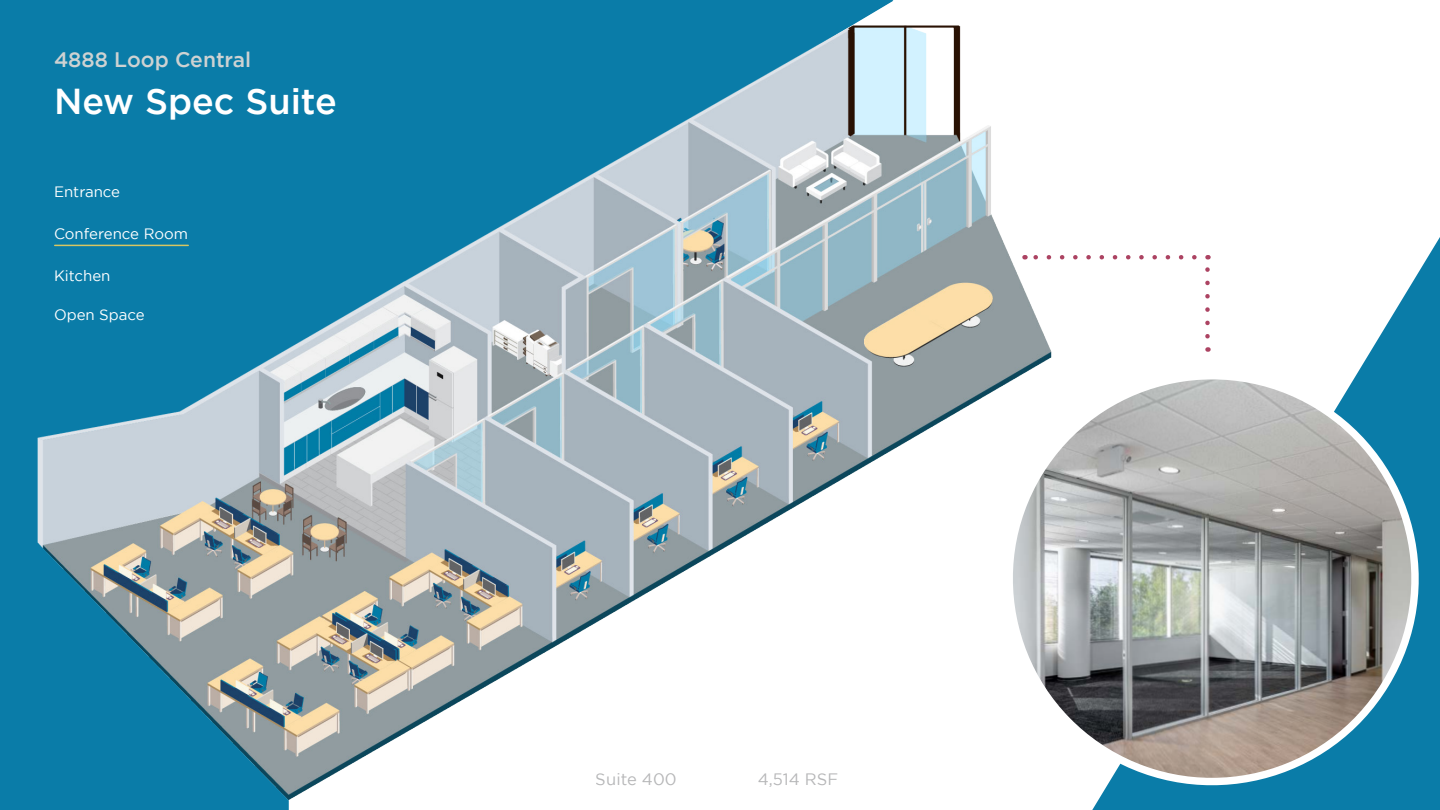
<style>
.page{position:relative;width:1440px;height:810px;background:#fff}
.page>*{position:absolute;margin:0;border:0;box-sizing:border-box;transform-origin:0 0}
._24_28_8_pt_Heading{font:500 36px "Gotham";color:#fff}
._12_16_pt_Subheading{font:500 21px "Gotham";color:#ced2d2}
.t1{font:16.5px "Gotham";color:#6d6e71}
._10_14_pt_Body_Text{font:15px "Gotham";color:#fff}
</style>
<div class="page">
<div style="left:0;top:532px;width:287px;height:278px;background:#0a7ca8"></div>
<div style="left:0;top:0;width:893px;height:532px;background:#0a7ca8"></div>
<img style="left:34px;top:25px;width:1015px;height:777px">
<hr style="left:55px;top:245px;width:133px;height:1px;background:#d8c661">
<svg style="left:1194px;top:237px;width:246px;height:110px"></svg>
<svg style="left:981px;top:347px;width:459px;height:463px"></svg>
<svg style="left:1031px;top:255px;width:163px;height:5px"></svg>
<svg style="left:1205px;top:255px;width:5px;height:81px"></svg>
<p class="_12_16_pt_Subheading" style="left:54px;top:48px;width:199px">4888 Loop Central</p>
<p class="_24_28_8_pt_Heading" style="left:54px;top:81px;width:284px">New Spec Suite</p>
<p class="_10_14_pt_Body_Text" style="left:54px;top:183px;width:68px">Entrance</p>
<p class="_10_14_pt_Body_Text" style="left:54px;top:226px;width:136px">Conference Room</p>
<p class="_10_14_pt_Body_Text" style="left:54px;top:267px;width:58px">Kitchen</p>
<p class="_10_14_pt_Body_Text" style="left:54px;top:307px;width:92px">Open Space</p>
<p class="t1" style="left:596px;top:770px;width:82px">Suite 400</p>
<p class="t1" style="left:758px;top:770px;width:82px">4,514 RSF</p>
</div>
